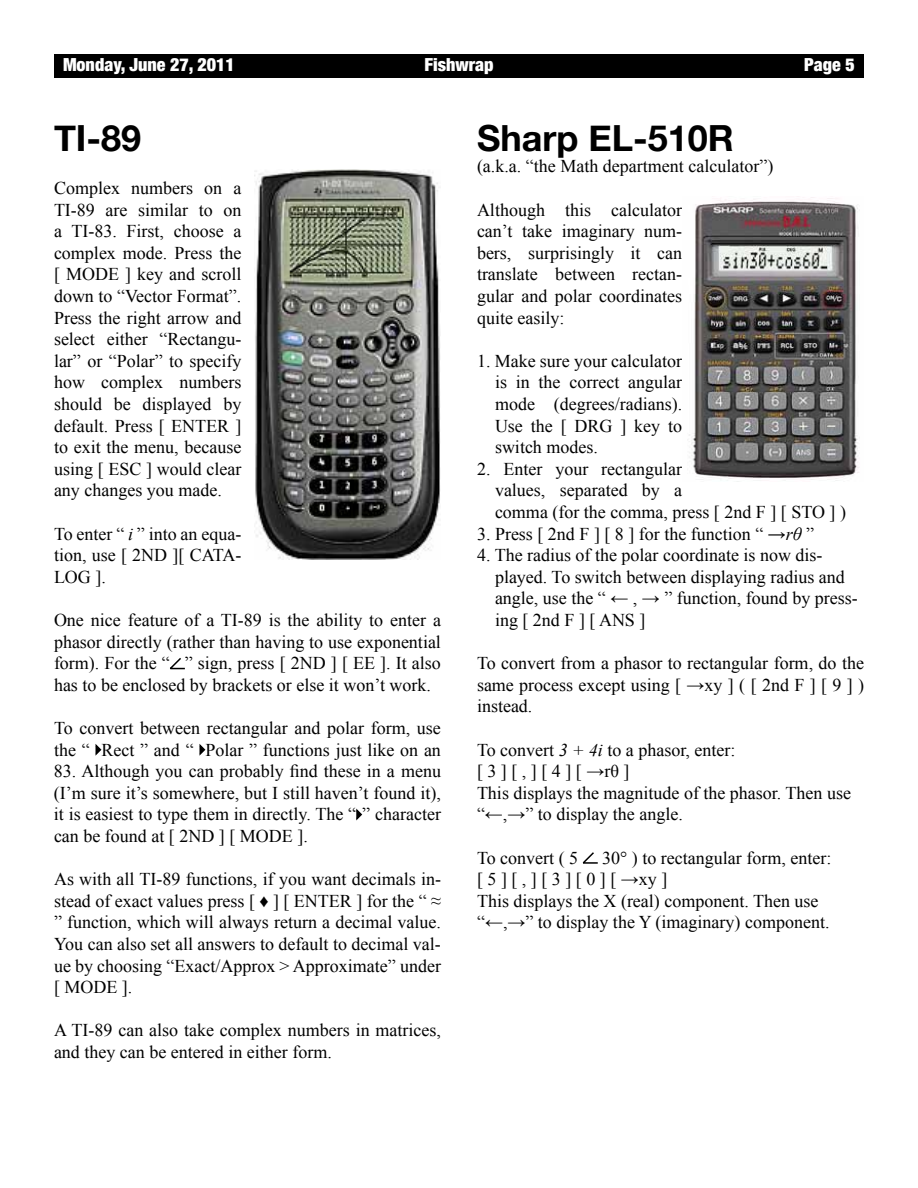
<style>
.page{position:relative;width:918px;height:1188px;background:#fff}
.page>*{position:absolute;margin:0;border:0;box-sizing:border-box;transform-origin:0 0}
.t1{font:700 36px "Helvetica Neue";color:#000}
.t2{font:18px/21.6px "Times New Roman";color:#000;text-align:justify}
.t3{font:900 condensed 18px "Helvetica Neue";color:#fff}
.s1{font-style:italic}
</style>
<div class="page">
<div style="left:54px;top:54px;width:810px;height:23px;background:#000"></div>
<svg style="left:582px;top:852px;width:16px;height:12px"></svg>
<svg style="left:170px;top:658px;width:15px;height:12px"></svg>
<svg style="left:95px;top:744px;width:7px;height:12px"></svg>
<svg style="left:199px;top:744px;width:7px;height:12px"></svg>
<svg style="left:356px;top:808px;width:7px;height:13px"></svg>
<img style="left:689px;top:197px;width:170px;height:285px">
<img style="left:255px;top:169px;width:185px;height:391px">
<p class="t3" style="left:63px;top:54px;width:173px">Monday, June 27, 2011</p>
<p class="t3" style="left:424px;top:54px;width:71px">Fishwrap</p>
<p class="t3" style="left:804px;top:54px;width:52px">Page 5</p>
<h1 class="t1" style="left:54px;top:116px;width:89px">TI-89</h1>
<p class="t2" style="left:54px;top:177px;width:189px">Complex numbers on a TI-89 are similar to on a TI-83. First, choose a complex mode. Press the [ MODE ] key and scroll down to “Vector Format”.<br>Press the right arrow and select either “Rectangu&shy;lar” or “Polar” to specify how complex numbers should be displayed by default. Press [ ENTER ] to exit the menu, because using [ ESC ] would clear any changes you made.</p>
<p class="t2" style="left:54px;top:523px;width:189px">To enter “ <span class="s1">i</span> ” into an equa&shy;tion, use [ 2ND ][ CATA-LOG ].</p>
<p class="t2" style="left:54px;top:609px;width:389px">One nice feature of a TI-89 is the ability to enter a phasor directly (rather than having to use exponential form). For the “ ” sign, press [ 2ND ] [ EE ]. It also has to be enclosed by brackets or else it won’t work.</p>
<p class="t2" style="left:54px;top:717px;width:388px">To convert between rectangular and polar form, use the “ Rect ” and “ Polar ” functions just like on an</p>
<p class="t2" style="left:54px;top:760px;width:389px">83. Although you can probably find these in a menu (I’m sure it’s somewhere, but I still haven’t found it), it is easiest to type them in directly. The “ ” character can be found at [ 2ND ] [ MODE ].</p>
<p class="t2" style="left:54px;top:868px;width:389px">As with all TI-89 functions, if you want decimals in&shy;stead of exact values press [ ♦ ] [ ENTER ] for the “ ≈ ” function, which will always return a decimal value.<br>You can also set all answers to default to decimal val&shy;ue by choosing “Exact/Approx &gt; Approximate” under [ MODE ].</p>
<p class="t2" style="left:54px;top:1019px;width:389px">A TI-89 can also take complex numbers in matrices, and they can be entered in either form.</p>
<h1 class="t1" style="left:477px;top:116px;width:258px">Sharp EL-510R</h1>
<p class="t2" style="left:477px;top:155px;width:298px">(a.k.a. “the Math department calculator”)</p>
<p class="t2" style="left:477px;top:199px;width:207px">Although this calculator can’t take imaginary num&shy;bers, surprisingly it can translate between rectan&shy;gular and polar coordinates quite easily:</p>
<p class="t2" style="left:495px;top:350px;width:189px;text-indent:-18px">1. Make sure your calculator is in the correct angular mode (degrees/radians).<br>Use the [ DRG ] key to switch modes.</p>
<p class="t2" style="left:495px;top:458px;width:353px;text-align:left;text-indent:-18px">2. Enter your rectangular<br>values, separated by a<br>comma (for the comma, press [ 2nd F ] [ STO ] )</p>
<p class="t2" style="left:477px;top:523px;width:339px">3. Press [ 2nd F ] [ 8 ] for the function “ <span class="s1">→rθ</span> ”</p>
<p class="t2" style="left:495px;top:544px;width:364px;text-align:left;text-indent:-18px">4. The radius of the polar coordinate is now dis&shy;played. To switch between displaying radius and angle, use the “ ← , → ” function, found by press&shy;ing [ 2nd F ] [ ANS ]</p>
<p class="t2" style="left:477px;top:652px;width:389px">To convert from a phasor to rectangular form, do the same process except using [ →xy ] ( [ 2nd F ] [ 9 ] ) instead.</p>
<p class="t2" style="left:477px;top:739px;width:376px;text-align:left">To convert <span class="s1">3 + 4i</span> to a phasor, enter:<br>[ 3 ] [ , ] [ 4 ] [ →rθ ]<br>This displays the magnitude of the phasor. Then use “←,→” to display the angle.</p>
<p class="t2" style="left:477px;top:847px;width:103px">To convert ( 5</p>
<p class="t2" style="left:477px;top:847px;width:356px;text-align:left;text-indent:125px">30° ) to rectangular form, enter: [ 5 ] [ , ] [ 3 ] [ 0 ] [ →xy ]<br>This displays the X (real) component. Then use “←,→” to display the Y (imaginary) component.</p>
</div>
